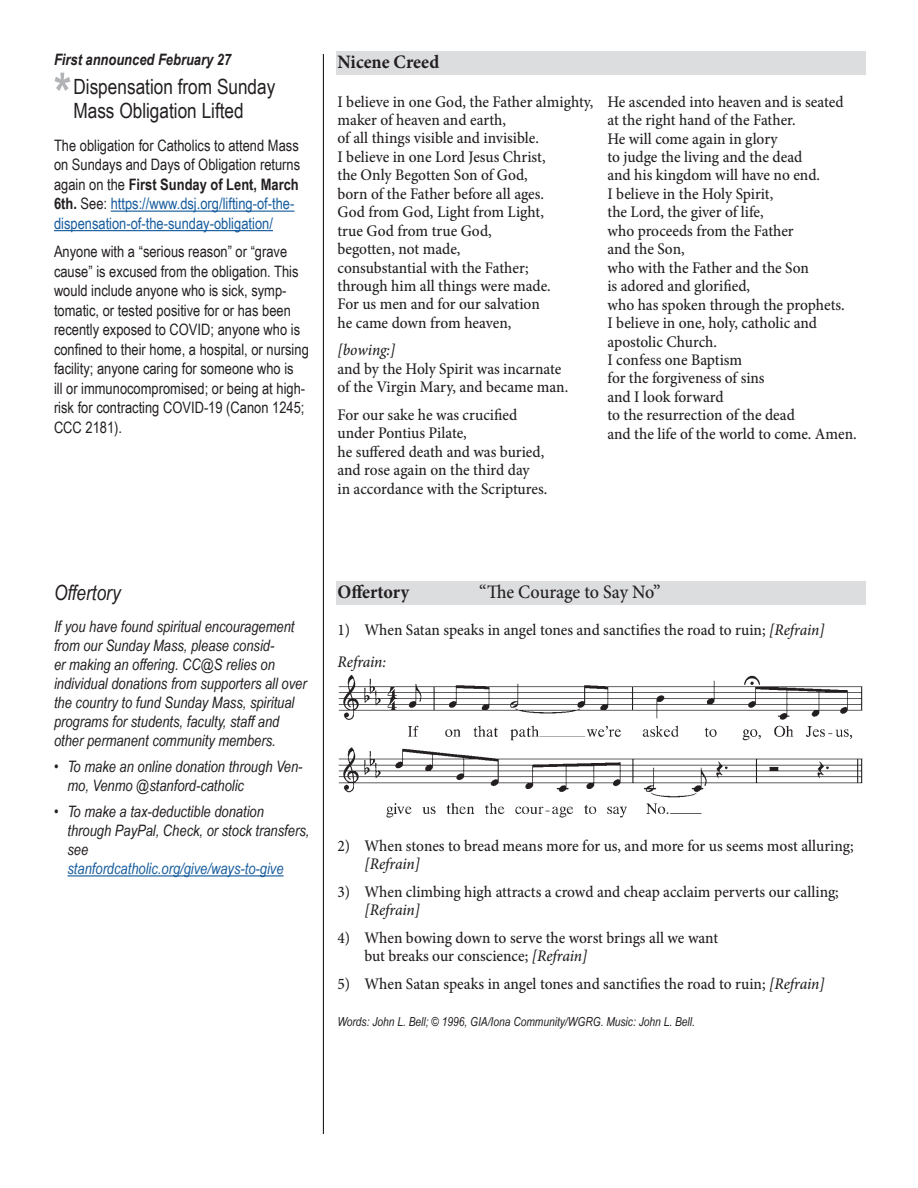
<style>
.page{position:relative;width:918px;height:1188px;background:#fff}
.page>*{position:absolute;margin:0;border:0;box-sizing:border-box;transform-origin:0 0}
.t1{font:700 54px "Arial Narrow";color:#b2b3b7}
.t2{font:21px/24px "Arial Narrow";color:#231f20}
.announcement_label{font:italic 21px "Arial Narrow";color:#231f20}
.Music_Label{font:700 19.05px "Minion Pro";letter-spacing:-.005em;color:#231f20;scale:.95 1}
.Music_Label-2{font:500 19.05px "Minion Pro";letter-spacing:-.005em;color:#231f20;scale:.95 1}
.Lyrics{font:500 16.2px/18.5px "Minion Pro";letter-spacing:-.005em;color:#231f20;scale:.95 1}
.Lyrics-2{font:italic 500 16.2px "Minion Pro";letter-spacing:-.005em;color:#231f20;scale:.95 1}
.announcement_text_mu{font:italic 15.75px/19px "Arial Narrow";color:#231f20}
.announcement_text{font:15.75px/19.5px "Arial Narrow";color:#231f20}
.announcement_text_mu-2{font:15.75px/19.5px "Arial Narrow";color:#231f20}
.announcement_highlig{font:italic 700 15.75px "Arial Narrow";color:#231f20}
.t3{font:italic 12.45px "Arial Narrow";color:#231f20}
.s1{font-weight:700}
.s2{color:#175d9e}
.s3{font-style:italic}
</style>
<div class="page">
<hr style="left:323px;top:54px;width:1px;height:1080px;background:#231f20">
<hr style="left:68px;top:875px;width:216px;height:2px;background:#175d9e">
<div style="left:336px;top:51px;width:529px;height:24px;background:#dcdddf"></div>
<hr style="left:111px;top:211px;width:183px;height:1px;background:#175d9e">
<hr style="left:54px;top:230px;width:219px;height:1px;background:#175d9e">
<div style="left:336px;top:581px;width:529px;height:24px;background:#dcdddf"></div>
<img style="left:338px;top:674px;width:525px;height:144px">
<p class="announcement_highlig" style="left:54px;top:48px;width:179px">First announced February 27</p>
<p class="t1" style="left:54px;top:52px;width:19px">*</p>
<p class="t2" style="left:73px;top:74px;width:203px">Dispensation from Sunday<br>Mass Obligation Lifted</p>
<p class="announcement_text_mu-2" style="left:54px;top:135px;width:248px">The obligation for Catholics to attend Mass on Sundays and Days of Obligation returns again on the <span class="s1">First Sunday of Lent, March 6th.</span> See: <span class="s2">https://www.dsj.org/lifting-of-the&shy;dispensation-of-the-sunday-obligation/</span></p>
<p class="announcement_text" style="left:54px;top:242px;width:256px">Anyone with a “serious reason” or “grave cause” is excused from the obligation. This would include anyone who is sick, symp&shy;tomatic, or tested positive for or has been recently exposed to COVID; anyone who is confined to their home, a hospital, or nursing facility; anyone caring for someone who is<br>ill or immunocompromised; or being at high&shy;risk for contracting COVID-19 (Canon 1245; CCC 2181).</p>
<p class="Music_Label" style="left:337px;top:48px;width:109px">Nicene Creed</p>
<p class="Lyrics" style="left:337px;top:92px;width:271px">I believe in one God, the Father almighty, maker of heaven and earth,<br>of all things visible and invisible.<br>I believe in one Lord Jesus Christ,<br>the Only Begotten Son of God,<br>born of the Father before all ages.<br>God from God, Light from Light,<br>true God from true God,<br>begotten, not made,<br>consubstantial with the Father;<br>through him all things were made.<br>For us men and for our salvation<br>he came down from heaven,</p>
<p class="Lyrics" style="left:337px;top:341px;width:244px"><span class="s3">[bowing:]<br></span>and by the Holy Spirit was incarnate of the Virgin Mary, and became man.</p>
<p class="Lyrics" style="left:337px;top:405px;width:222px">For our sake he was crucified under Pontius Pilate,<br>he suffered death and was buried, and rose again on the third day<br>in accordance with the Scriptures.</p>
<p class="Lyrics" style="left:607px;top:92px;width:264px">He ascended into heaven and is seated at the right hand of the Father.<br>He will come again in glory<br>to judge the living and the dead<br>and his kingdom will have no end.<br>I believe in the Holy Spirit,<br>the Lord, the giver of life,<br>who proceeds from the Father<br>and the Son,<br>who with the Father and the Son<br>is adored and glorified,<br>who has spoken through the prophets.<br>I believe in one, holy, catholic and apostolic Church.<br>I confess one Baptism<br>for the forgiveness of sins<br>and I look forward<br>to the resurrection of the dead<br>and the life of the world to come. Amen.</p>
<p class="announcement_label" style="left:54px;top:578px;width:68px">Offertory</p>
<p class="announcement_text_mu" style="left:54px;top:617px;width:254px">If you have found spiritual encouragement from our Sunday Mass, please consid-<br>er making an offering. CC@S relies on individual donations from supporters all over the country to fund Sunday Mass, spiritual programs for students, faculty, staff and other permanent community members.</p>
<p class="announcement_text_mu" style="left:68px;top:757px;width:237px;text-indent:-14px">• To make an online donation through Ven&shy;mo, Venmo @stanford-catholic</p>
<p class="announcement_text_mu" style="left:68px;top:802px;width:243px;text-indent:-14px">• To make a tax-deductible donation through PayPal, Check, or stock transfers, see<br><span class="s2">stanfordcatholic.org/give/ways-to-give</span></p>
<p class="Music_Label" style="left:337px;top:579px;width:77px">Offertory</p>
<p class="Music_Label-2" style="left:479px;top:579px;width:192px">“The Courage to Say No”</p>
<p class="Lyrics" style="left:337px;top:620px;width:514px">1) When Satan speaks in angel tones and sanctifies the road to ruin; <span class="s3">[Refrain]</span></p>
<p class="Lyrics-2" style="left:337px;top:650px;width:53px">Refrain:</p>
<p class="Lyrics" style="left:337px;top:836px;width:545px">2) When stones to bread means more for us, and more for us seems most alluring;</p>
<p class="Lyrics-2" style="left:364px;top:853px;width:60px">[Refrain]</p>
<p class="Lyrics" style="left:337px;top:882px;width:529px">3) When climbing high attracts a crowd and cheap acclaim perverts our calling;</p>
<p class="Lyrics-2" style="left:364px;top:899px;width:60px">[Refrain]</p>
<p class="Lyrics" style="left:364px;top:928px;width:374px;text-indent:-27px">4) When bowing down to serve the worst brings all we want but breaks our conscience; <span class="s3">[Refrain]</span></p>
<p class="Lyrics" style="left:337px;top:974px;width:514px">5) When Satan speaks in angel tones and sanctifies the road to ruin; <span class="s3">[Refrain]</span></p>
<p class="t3" style="left:337px;top:1013px;width:359px">Words: John L. Bell; © 1996, GIA/Iona Community/WGRG. Music: John L. Bell.</p>
</div>
